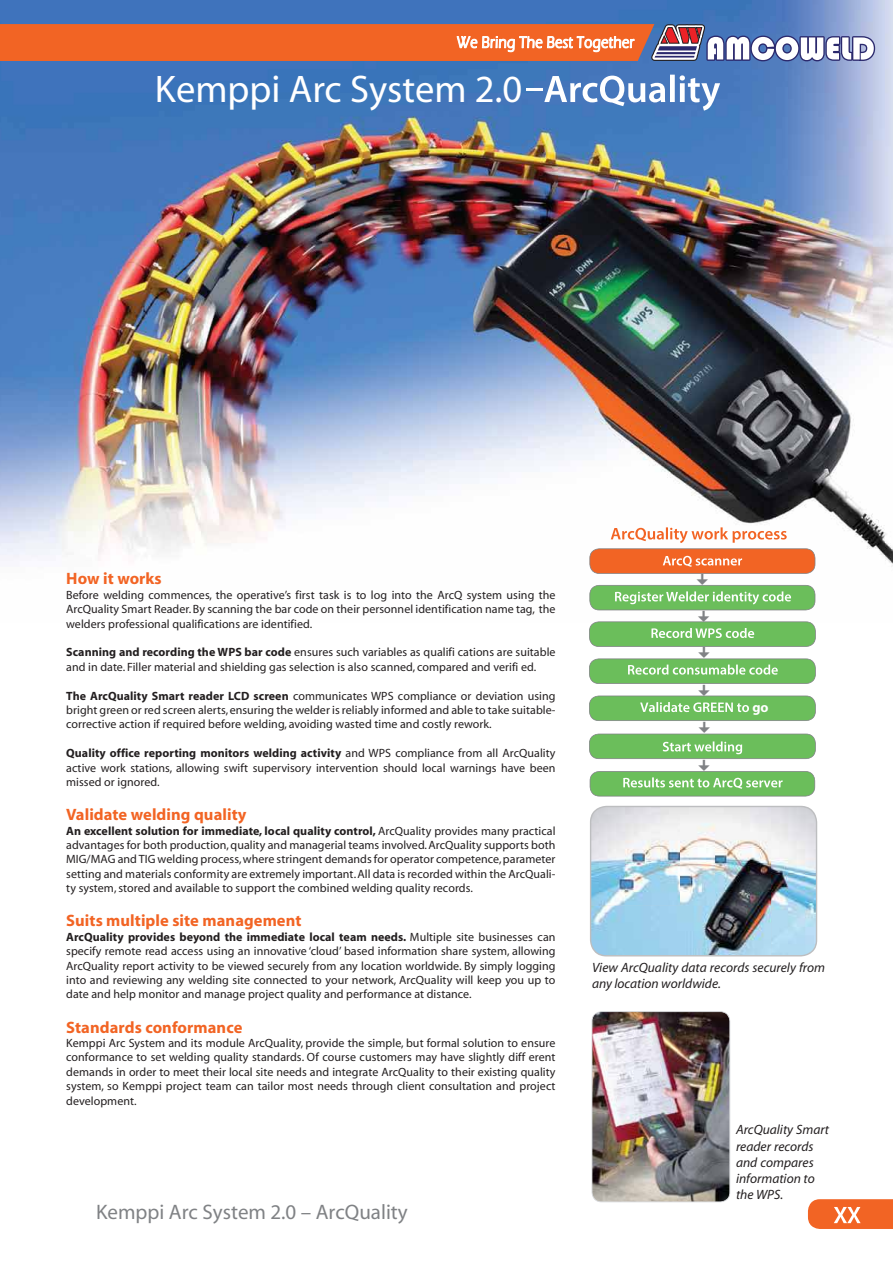
<style>
.page{position:relative;width:893px;height:1263px;background:#fff}
.page>*{position:absolute;margin:0;border:0;box-sizing:border-box;transform-origin:0 0}
.t1{font:38.55px "Myriad";color:#fff}
.t2{font:21px "Myriad";color:#808285}
.t3{font:700 16.5px "Myriad";letter-spacing:.005em;color:#f26424}
.t4{font:700 13.95px "Myriad";color:#fff}
.t5{font:italic 13.5px/16.2px "Myriad";color:#231f20}
.t6{font:12px/14.4px "Myriad";letter-spacing:.005em;color:#231f20;text-align:justify}
.s1{font-weight:700}
</style>
<div class="page">
<svg style="left:808px;top:1199px;width:85px;height:30px;background:#f3743b"></svg>
<img style="left:0;top:0;width:893px;height:567px">
<svg style="left:526px;top:75px;width:194px;height:36px"></svg>
<img style="left:590px;top:806px;width:227px;height:150px">
<img style="left:591px;top:1011px;width:139px;height:191px">
<svg style="left:0;top:19px;width:876px;height:48px;background:#b7776b"></svg>
<svg style="left:589px;top:527px;width:227px;height:269px"></svg>
<h1 class="t1" style="left:155px;top:70px;width:369px">Kemppi Arc System 2.0</h1>
<h3 class="t3" style="left:66px;top:570px;width:97px">How it works</h3>
<p class="t6" style="left:66px;top:588px;width:491px">Before welding commences, the operative’s first task is to log into the ArcQ system using the ArcQuality Smart Reader. By scanning the bar code on their personnel identification name tag, the welders professional qualifications are identified.</p>
<p class="t6" style="left:66px;top:646px;width:491px"><span class="s1">Scanning and recording the WPS bar code</span> ensures such variables as qualifi cations are suitable and in date. Filler material and shielding gas selection is also scanned, compared and verifi ed.</p>
<p class="t6" style="left:66px;top:689px;width:491px"><span class="s1">The ArcQuality Smart reader LCD screen</span> communicates WPS compliance or deviation using bright green or red screen alerts, ensuring the welder is reliably informed and able to take suitable&shy;corrective action if required before welding, avoiding wasted time and costly rework.</p>
<p class="t6" style="left:66px;top:746px;width:491px"><span class="s1">Quality office reporting monitors welding activity</span> and WPS compliance from all ArcQuality active work stations, allowing swift supervisory intervention should local warnings have been missed or ignored.</p>
<h3 class="t3" style="left:66px;top:806px;width:182px">Validate welding quality</h3>
<p class="t6" style="left:66px;top:824px;width:491px"><span class="s1">An excellent solution for immediate, local quality control,</span> ArcQuality provides many practical advantages for both production, quality and managerial teams involved. ArcQuality supports both MIG/MAG and TIG welding process, where stringent demands for operator competence, parameter setting and materials conformity are extremely important. All data is recorded within the ArcQuali&shy;ty system, stored and available to support the combined welding quality records.</p>
<h3 class="t3" style="left:66px;top:912px;width:237px">Suits multiple site management</h3>
<p class="t6" style="left:66px;top:930px;width:491px"><span class="s1">ArcQuality provides beyond the immediate local team needs.</span> Multiple site businesses can specify remote read access using an innovative ‘cloud’ based information share system, allowing ArcQuality report activity to be viewed securely from any location worldwide. By simply logging into and reviewing any welding site connected to your network, ArcQuality will keep you up to date and help monitor and manage project quality and performance at distance.</p>
<h3 class="t3" style="left:66px;top:1018px;width:178px">Standards conformance</h3>
<p class="t6" style="left:66px;top:1036px;width:491px">Kemppi Arc System and its module ArcQuality, provide the simple, but formal solution to ensure conformance to set welding quality standards. Of course customers may have slightly diff erent demands in order to meet their local site needs and integrate ArcQuality to their existing quality system, so Kemppi project team can tailor most needs through client consultation and project development.</p>
<h2 class="t2" style="left:96px;top:1202px;width:313px">Kemppi Arc System 2.0 – ArcQuality</h2>
<p class="t4" style="left:752px;top:700px;width:18px">go</p>
<p class="t5" style="left:592px;top:959px;width:235px">View ArcQuality data records securely from any location worldwide.</p>
<p class="t5" style="left:736px;top:1122px;width:95px">ArcQuality Smart reader records and compares information to the WPS.</p>
</div>
